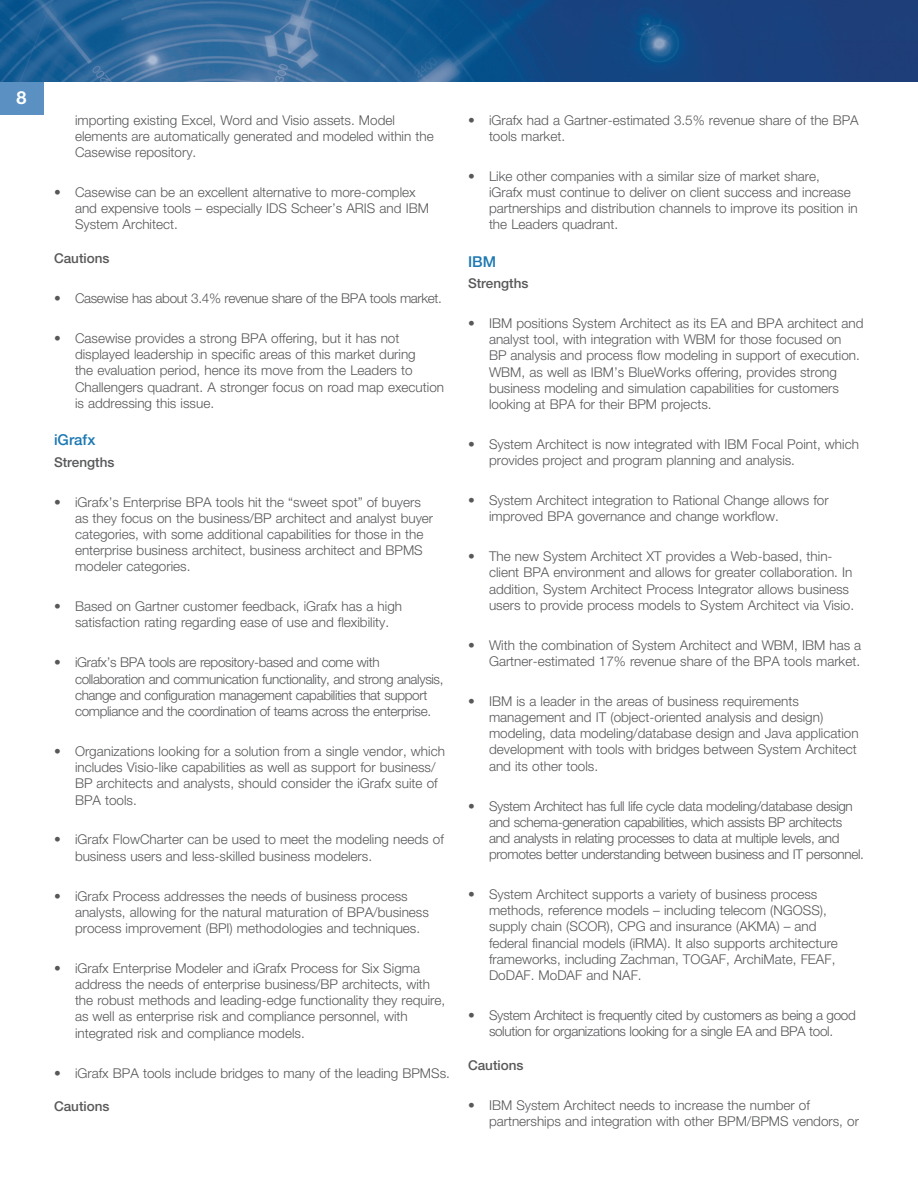
<style>
.page{position:relative;width:918px;height:1188px;background:#fff}
.page>*{position:absolute;margin:0;border:0;box-sizing:border-box;transform-origin:0 0}
.t1{font:700 18px "Helvetica Neue LT";color:#fff}
.subhead{font:500 15px "Helvetica Neue LT";color:#1b78b2}
.bullet{font:300 13.5px/16.2px "Helvetica Neue LT";color:#57585a}
.bullet-2{font:300 13.5px/16.2px "Helvetica Neue LT";letter-spacing:-.025em;color:#57585a}
.body{font:500 13.5px "Helvetica Neue LT";color:#57585a}
</style>
<div class="page">
<div style="left:0;top:79px;width:44px;height:36px;background:#5a90c2"></div>
<img style="left:0;top:0;width:918px;height:81px">
<h1 class="t1" style="left:17px;top:87px;width:12px">8</h1>
<p class="bullet" style="left:75px;top:111px;width:360px">importing existing Excel, Word and Visio assets. Model elements are automatically generated and modeled within the<br>Casewise repository.</p>
<p class="bullet" style="left:75px;top:184px;width:355px;text-indent:-21px">• Casewise can be an excellent alternative to more-complex and expensive tools – especially IDS Scheer’s ARIS and IBM<br>System Architect.</p>
<p class="body" style="left:54px;top:250px;width:57px">Cautions</p>
<p class="bullet-2" style="left:54px;top:290px;width:390px">• Casewise has about 3.4% revenue share of the BPA tools market.</p>
<p class="bullet" style="left:75px;top:330px;width:371px;text-indent:-21px">• Casewise provides a strong BPA offering, but it has not displayed leadership in specific areas of this market during<br>the evaluation period, hence its move from the Leaders to Challengers quadrant. A stronger focus on road map execution is addressing this issue.</p>
<p class="subhead" style="left:54px;top:431px;width:43px">iGrafx</p>
<p class="body" style="left:54px;top:454px;width:62px">Strengths</p>
<p class="bullet" style="left:75px;top:493px;width:360px;text-indent:-21px">• iGrafx’s Enterprise BPA tools hit the “sweet spot” of buyers as they focus on the business/BP architect and analyst buyer categories, with some additional capabilities for those in the enterprise business architect, business architect and BPMS modeler categories.</p>
<p class="bullet" style="left:54px;top:598px;width:350px;text-align:center">• Based on Gartner customer feedback, iGrafx has a high satisfaction rating regarding ease of use and flexibility.</p>
<p class="bullet-2" style="left:75px;top:654px;width:370px;text-indent:-21px">• iGrafx’s BPA tools are repository-based and come with collaboration and communication functionality, and strong analysis, change and configuration management capabilities that support compliance and the coordination of teams across the enterprise.</p>
<p class="bullet" style="left:75px;top:743px;width:371px;text-indent:-21px">• Organizations looking for a solution from a single vendor, which includes Visio-like capabilities as well as support for business/ BP architects and analysts, should consider the iGrafx suite of BPA tools.</p>
<p class="bullet" style="left:75px;top:831px;width:370px;text-indent:-21px">• iGrafx FlowCharter can be used to meet the modeling needs of business users and less-skilled business modelers.</p>
<p class="bullet" style="left:75px;top:887px;width:355px;text-indent:-21px">• iGrafx Process addresses the needs of business process analysts, allowing for the natural maturation of BPA/business process improvement (BPI) methodologies and techniques.</p>
<p class="bullet" style="left:75px;top:960px;width:372px;text-indent:-21px">• iGrafx Enterprise Modeler and iGrafx Process for Six Sigma address the needs of enterprise business/BP architects, with the robust methods and leading-edge functionality they require, as well as enterprise risk and compliance personnel, with integrated risk and compliance models.</p>
<p class="bullet" style="left:54px;top:1064px;width:397px">• iGrafx BPA tools include bridges to many of the leading BPMSs.</p>
<p class="body" style="left:54px;top:1099px;width:57px">Cautions</p>
<p class="bullet" style="left:489px;top:111px;width:371px;text-indent:-21px">• iGrafx had a Gartner-estimated 3.5% revenue share of the BPA tools market.</p>
<p class="bullet" style="left:489px;top:168px;width:370px;text-indent:-21px">• Like other companies with a similar size of market share,<br>iGrafx must continue to deliver on client success and increase partnerships and distribution channels to improve its position in the Leaders quadrant.</p>
<p class="subhead" style="left:468px;top:252px;width:30px">IBM</p>
<p class="body" style="left:468px;top:275px;width:62px">Strengths</p>
<p class="bullet" style="left:489px;top:315px;width:376px;text-indent:-21px">• IBM positions System Architect as its EA and BPA architect and analyst tool, with integration with WBM for those focused on<br>BP analysis and process flow modeling in support of execution.<br>WBM, as well as IBM’s BlueWorks offering, provides strong business modeling and simulation capabilities for customers looking at BPA for their BPM projects.</p>
<p class="bullet" style="left:489px;top:436px;width:371px;text-indent:-21px">• System Architect is now integrated with IBM Focal Point, which provides project and program planning and analysis.</p>
<p class="bullet" style="left:489px;top:492px;width:341px;text-indent:-21px">• System Architect integration to Rational Change allows for improved BPA governance and change workflow.</p>
<p class="bullet" style="left:489px;top:548px;width:367px;text-indent:-21px">• The new System Architect XT provides a Web-based, thin&shy;client BPA environment and allows for greater collaboration. In addition, System Architect Process Integrator allows business users to provide process models to System Architect via Visio.</p>
<p class="bullet" style="left:468px;top:637px;width:395px;text-align:right">• With the combination of System Architect and WBM, IBM has a<br>Gartner-estimated 17% revenue share of the BPA tools market.</p>
<p class="bullet" style="left:489px;top:693px;width:371px;text-indent:-21px">• IBM is a leader in the areas of business requirements management and IT (object-oriented analysis and design) modeling, data modeling/database design and Java application development with tools with bridges between System Architect and its other tools.</p>
<p class="bullet-2" style="left:489px;top:797px;width:377px;text-indent:-21px">• System Architect has full life cycle data modeling/database design and schema-generation capabilities, which assists BP architects and analysts in relating processes to data at multiple levels, and promotes better understanding between business and IT personnel.</p>
<p class="bullet" style="left:489px;top:886px;width:350px;text-indent:-21px">• System Architect supports a variety of business process methods, reference models – including telecom (NGOSS), supply chain (SCOR), CPG and insurance (AKMA) – and federal financial models (iRMA). It also supports architecture frameworks, including Zachman, TOGAF, ArchiMate, FEAF, DoDAF. MoDAF and NAF.</p>
<p class="bullet-2" style="left:468px;top:1007px;width:389px;text-align:center">• System Architect is frequently cited by customers as being a good solution for organizations looking for a single EA and BPA tool.</p>
<p class="body" style="left:468px;top:1057px;width:57px">Cautions</p>
<p class="bullet" style="left:489px;top:1097px;width:371px;text-indent:-21px">• IBM System Architect needs to increase the number of partnerships and integration with other BPM/BPMS vendors, or</p>
</div>
